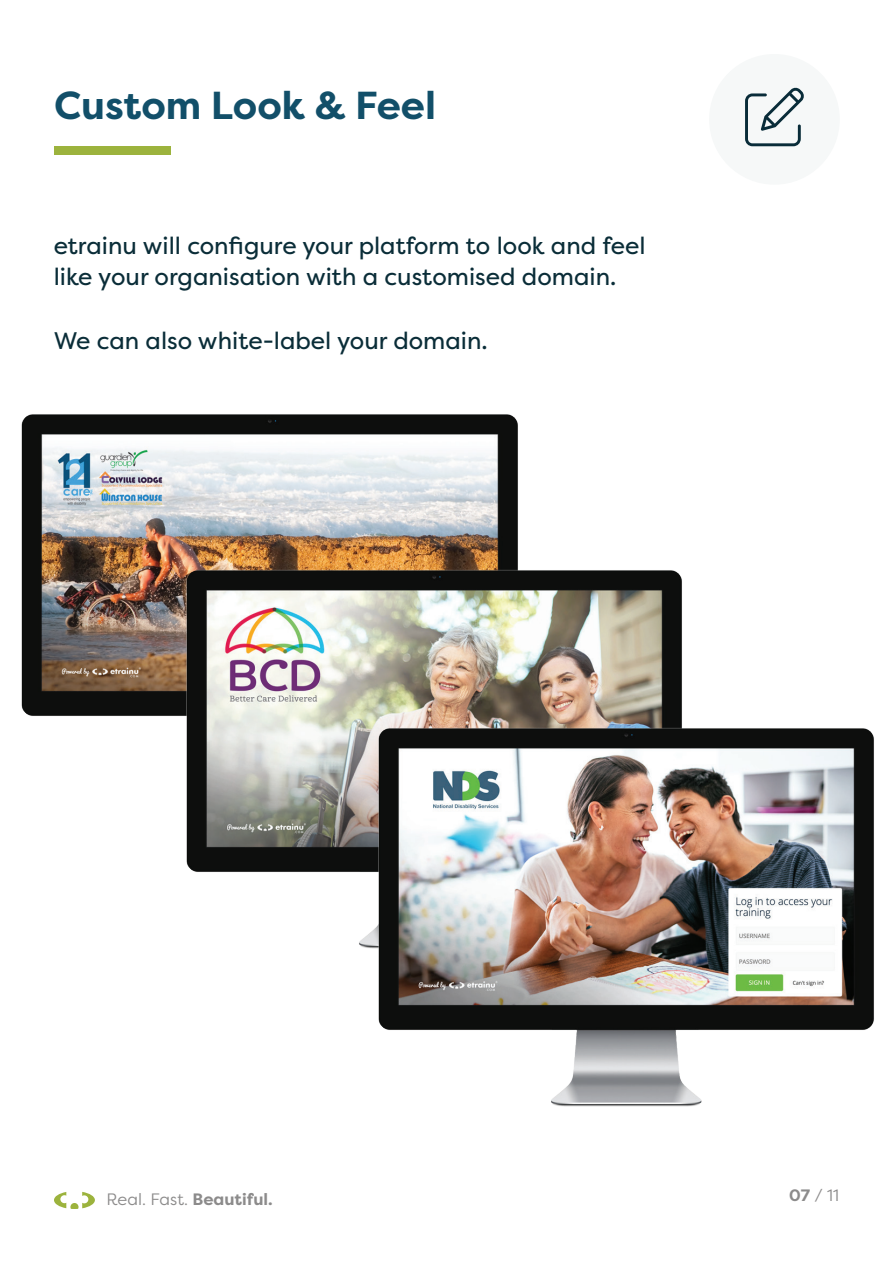
<style>
.page{position:relative;width:893px;height:1263px;background:#fff}
.page>*{position:absolute;margin:0;border:0;box-sizing:border-box;transform-origin:0 0}
.t1{font:700 39px "Filson Pro";color:#124f69}
.t2{font:24px/31.8px "Filson Pro";color:#0a2d38}
.t3{font:16.5px "Filson Pro";color:#8c8b8b}
.s1{font-weight:700}
</style>
<div class="page">
<div style="left:709px;top:54px;width:131px;height:131px;background:#f6f8f8;border-radius:50%"></div>
<svg style="left:745px;top:87px;width:59px;height:59px"></svg>
<svg style="left:54px;top:1192px;width:41px;height:17px"></svg>
<img style="left:21px;top:414px;width:497px;height:302px">
<img style="left:163px;top:560px;width:519px;height:312px">
<img style="left:355px;top:717px;width:519px;height:390px">
<div style="left:54px;top:146px;width:116px;height:9px;background:#9cb33d"></div>
<h1 class="t1" style="left:54px;top:80px;width:383px">Custom Look &amp; Feel</h1>
<p class="t2" style="left:54px;top:229px;width:593px">etrainu will configure your platform to look and feel like your organisation with a customised domain.</p>
<p class="t2" style="left:54px;top:324px;width:436px">We can also white-label your domain.</p>
<p class="t3" style="left:106px;top:1188px;width:168px">Real. Fast. <span class="s1">Beautiful.</span></p>
<p class="t3" style="left:789px;top:1184px;width:51px"><span class="s1">07</span> / 11</p>
</div>
